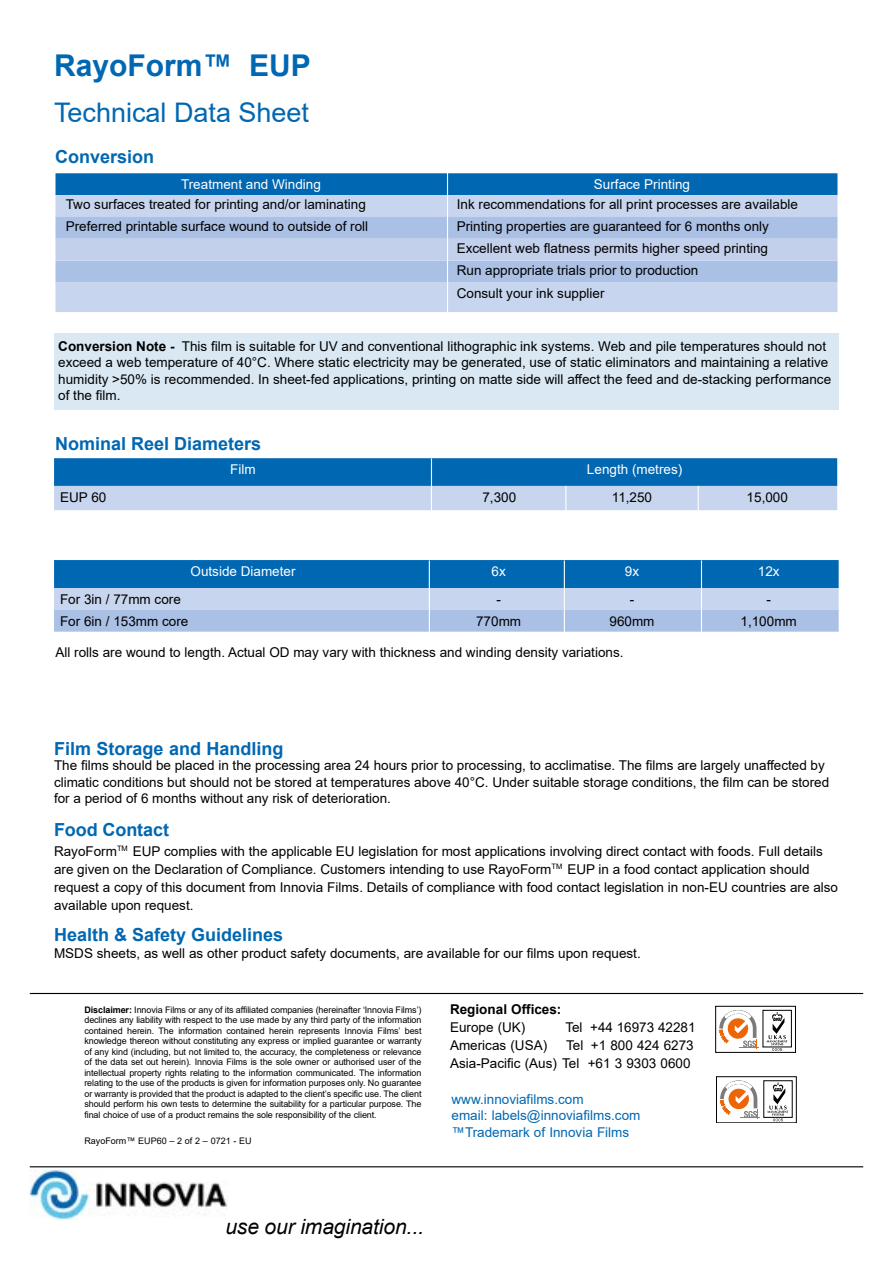
<style>
.page{position:relative;width:893px;height:1263px;background:#fff}
.page>*{position:absolute;margin:0;border:0;box-sizing:border-box;transform-origin:0 0}
.t1{font:700 30px "Arial";color:#0067b2}
.t2{font:27px "Arial";color:#0067b2}
.t3{font:italic 21px "Arial";letter-spacing:-.005em;color:#000}
.t4{font:700 18px "Arial";color:#0067b2}
.t5{font:13.5px/16.5px "Arial";color:#000}
.t6{font:13.5px "Arial";color:#fff}
.t7{font:13.5px/16.5px "Arial";color:#0067b2}
.t8{font:700 13.5px "Arial";color:#000}
.t9{font:9px/10.5px "Arial";letter-spacing:-.01em;color:#000;text-align:justify}
.s1{font-weight:700}
</style>
<div class="page">
<div style="left:54px;top:333px;width:785px;height:76px;background:#d9e8f3"></div>
<div style="left:715px;top:1006px;width:81px;height:46px;background:#fff;border:1px solid #000"></div>
<svg style="left:719px;top:1010px;width:40px;height:39px"></svg>
<div style="left:763px;top:1010px;width:29px;height:37px;border:1px solid #000"></div>
<svg style="left:767px;top:1012px;width:20px;height:39px"></svg>
<div style="left:716px;top:1076px;width:80px;height:47px;border:1px solid #000"></div>
<svg style="left:720px;top:1080px;width:40px;height:39px"></svg>
<svg style="left:767px;top:1082px;width:21px;height:39px"></svg>
<hr style="left:30px;top:993px;width:833px;height:1px;background:#000">
<hr style="left:30px;top:1166px;width:833px;height:1px;background:#000">
<img style="left:29px;top:1169px;width:199px;height:50px">
<div style="left:56px;top:173px;width:781px;height:22px;background:#0067b2"></div>
<div style="left:56px;top:195px;width:781px;height:117px;background:#c8d5ee"></div>
<div style="left:56px;top:217px;width:781px;height:65px;background:#aac0e5"></div>
<div style="left:56px;top:239px;width:781px;height:22px;background:#c2d0ec"></div>
<hr style="left:447px;top:172px;width:1px;height:140px;background:#fff">
<svg style="left:54px;top:560px;width:785px;height:72px;background:#71a4d4"></svg>
<hr style="left:429px;top:560px;width:1px;height:83px;background:#fff">
<hr style="left:564px;top:560px;width:1px;height:83px;background:#fff">
<hr style="left:701px;top:560px;width:1px;height:78px;background:#fff">
<svg style="left:54px;top:458px;width:783px;height:52px;background:#5d9ace"></svg>
<hr style="left:431px;top:458px;width:1px;height:67px;background:#fff">
<hr style="left:565px;top:486px;width:1px;height:33px;background:#fff">
<hr style="left:698px;top:486px;width:1px;height:30px;background:#fff">
<h1 class="t1" style="left:54px;top:44px;width:258px">RayoForm™ EUP</h1>
<h2 class="t2" style="left:54px;top:94px;width:257px">Technical Data Sheet</h2>
<h3 class="t4" style="left:55px;top:144px;width:101px">Conversion</h3>
<p class="t6" style="left:181px;top:175px;width:141px">Treatment and Winding</p>
<p class="t6" style="left:594px;top:175px;width:98px">Surface Printing</p>
<p class="t5" style="left:66px;top:196px;width:302px">Two surfaces treated for printing and/or laminating</p>
<p class="t5" style="left:457px;top:196px;width:343px">Ink recommendations for all print processes are available</p>
<p class="t5" style="left:66px;top:218px;width:304px">Preferred printable surface wound to outside of roll</p>
<p class="t5" style="left:457px;top:215px;width:314px;line-height:21.9px;text-align:justify">Printing properties are guaranteed for 6 months only Excellent web flatness permits higher speed printing Run appropriate trials prior to production</p>
<p class="t5" style="left:457px;top:285px;width:149px">Consult your ink supplier</p>
<p class="t5" style="left:58px;top:338px;width:774px"><span class="s1">Conversion Note -</span> This film is suitable for UV and conventional lithographic ink systems. Web and pile temperatures should not exceed a web temperature of 40°C. Where static electricity may be generated, use of static eliminators and maintaining a relative humidity &gt;50% is recommended. In sheet-fed applications, printing on matte side will affect the feed and de-stacking performance of the film.</p>
<h3 class="t4" style="left:55px;top:431px;width:208px">Nominal Reel Diameters</h3>
<p class="t6" style="left:230px;top:460px;width:27px">Film</p>
<p class="t6" style="left:587px;top:460px;width:97px">Length (metres)</p>
<p class="t5" style="left:60px;top:489px;width:48px">EUP 60</p>
<p class="t5" style="left:482px;top:489px;width:35px">7,300</p>
<p class="t5" style="left:612px;top:489px;width:42px">11,250</p>
<p class="t5" style="left:747px;top:489px;width:43px">15,000</p>
<p class="t6" style="left:191px;top:562px;width:107px">Outside Diameter</p>
<p class="t6" style="left:492px;top:562px;width:16px">6x</p>
<p class="t6" style="left:625px;top:562px;width:16px">9x</p>
<p class="t6" style="left:758px;top:562px;width:23px">12x</p>
<p class="t5" style="left:60px;top:591px;width:122px">For 3in / 77mm core</p>
<p class="t5" style="left:496px;top:591px;width:6px">-</p>
<p class="t5" style="left:630px;top:591px;width:6px">-</p>
<p class="t5" style="left:766px;top:591px;width:6px">-</p>
<p class="t5" style="left:60px;top:613px;width:130px">For 6in / 153mm core</p>
<p class="t5" style="left:476px;top:613px;width:47px">770mm</p>
<p class="t5" style="left:609px;top:613px;width:47px">960mm</p>
<p class="t5" style="left:740px;top:613px;width:58px">1,100mm</p>
<p class="t5" style="left:56px;top:643px;width:569px">All rolls are wound to length. Actual OD may vary with thickness and winding density variations.</p>
<h3 class="t4" style="left:54px;top:736px;width:231px">Film Storage and Handling</h3>
<p class="t5" style="left:54px;top:757px;width:777px">The films should be placed in the processing area 24 hours prior to processing, to acclimatise. The films are largely unaffected by climatic conditions but should not be stored at temperatures above 40°C. Under suitable storage conditions, the film can be stored for a period of 6 months without any risk of deterioration.</p>
<h3 class="t4" style="left:54px;top:817px;width:117px">Food Contact</h3>
<p class="t5" style="left:54px;top:842px;width:786px;line-height:18px">RayoForm<sup>TM</sup> EUP complies with the applicable EU legislation for most applications involving direct contact with foods. Full details are given on the Declaration of Compliance. Customers intending to use RayoForm<sup>TM</sup> EUP in a food contact application should request a copy of this document from Innovia Films. Details of compliance with food contact legislation in non-EU countries are also available upon request.</p>
<h3 class="t4" style="left:54px;top:922px;width:231px">Health &amp; Safety Guidelines</h3>
<p class="t5" style="left:54px;top:944px;width:588px">MSDS sheets, as well as other product safety documents, are available for our films upon request.</p>
<p class="t9" style="left:84px;top:1004px;width:339px"><span class="s1">Disclaimer:</span> Innovia Films or any of its affiliated companies (hereinafter ‘Innovia Films’) declines any liability with respect to the use made by any third party of the information contained herein. The information contained herein represents Innovia Films’ best knowledge thereon without constituting any express or implied guarantee or warranty of any kind (including, but not limited to, the accuracy, the completeness or relevance of the data set out herein). Innovia Films is the sole owner or authorised user of the intellectual property rights relating to the information communicated. The information relating to the use of the products is given for information purposes only. No guarantee or warranty is provided that the product is adapted to the client’s specific use. The client should perform his own tests to determine the suitability for a particular purpose. The final choice of use of a product remains the sole responsibility of the client.</p>
<p class="t9" style="left:84px;top:1135px;width:169px">RayoForm™ EUP60 – 2 of 2 – 0721 - EU</p>
<p class="t8" style="left:450px;top:1000px;width:113px">Regional Offices:</p>
<p class="t5" style="left:450px;top:1019px;width:77px">Europe (UK)</p>
<p class="t5" style="left:565px;top:1019px;width:132px">Tel +44 16973 42281</p>
<p class="t5" style="left:450px;top:1037px;width:99px">Americas (USA)</p>
<p class="t5" style="left:450px;top:1036px;width:245px;line-height:18px;text-align:right">Tel +1 800 424 6273<br>Asia-Pacific (Aus) Tel +61 3 9303 0600</p>
<p class="t7" style="left:452px;top:1090px;width:190px">www.innoviafilms.com<br>email: labels@innoviafilms.com ™Trademark of Innovia Films</p>
<h3 class="t3" style="left:225px;top:1213px;width:200px">use our imagination...</h3>
</div>
